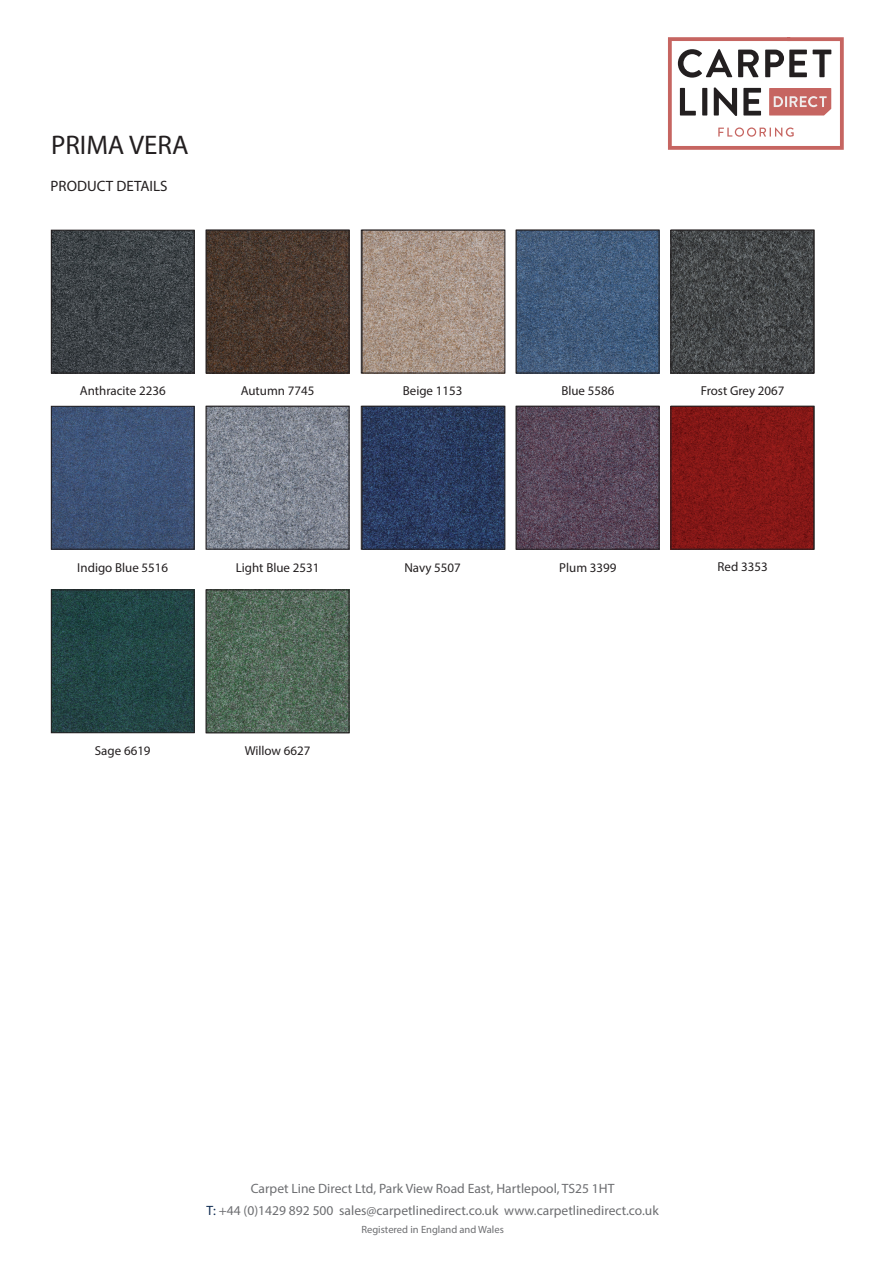
<style>
.page{position:relative;width:893px;height:1263px;background:#fff}
.page>*{position:absolute;margin:0;border:0;box-sizing:border-box;transform-origin:0 0}
.t1{font:27px "Myriad Pro";color:#231f20}
.t2{font:15px "Myriad Pro";color:#231f20}
.t3{font:13.5px "Myriad Pro";color:#6d6e71}
.t4{font:12.9px "Myriad Pro";color:#231f20}
.t5{font:10.5px "Myriad Pro";color:#6d6e71}
.s1{color:#0f2c52}
</style>
<div class="page">
<img style="left:53px;top:232px;width:139px;height:139px">
<div style="left:51px;top:230px;width:143px;height:143px;border:1px solid #231f20"></div>
<img style="left:208px;top:232px;width:139px;height:139px">
<div style="left:206px;top:230px;width:143px;height:143px;border:1px solid #231f20"></div>
<img style="left:364px;top:232px;width:139px;height:139px">
<div style="left:362px;top:230px;width:143px;height:143px;border:1px solid #231f20"></div>
<img style="left:518px;top:232px;width:139px;height:139px">
<div style="left:516px;top:230px;width:143px;height:143px;border:1px solid #231f20"></div>
<img style="left:673px;top:232px;width:139px;height:139px">
<div style="left:671px;top:230px;width:143px;height:143px;border:1px solid #231f20"></div>
<svg style="left:668px;top:37px;width:176px;height:113px"></svg>
<img style="left:53px;top:408px;width:139px;height:139px">
<div style="left:51px;top:406px;width:143px;height:143px;border:1px solid #231f20"></div>
<img style="left:208px;top:408px;width:139px;height:139px">
<div style="left:206px;top:406px;width:143px;height:143px;border:1px solid #231f20"></div>
<img style="left:364px;top:408px;width:139px;height:139px">
<div style="left:362px;top:406px;width:143px;height:143px;border:1px solid #231f20"></div>
<img style="left:518px;top:408px;width:139px;height:139px">
<div style="left:516px;top:406px;width:143px;height:143px;border:1px solid #231f20"></div>
<img style="left:673px;top:408px;width:139px;height:139px">
<div style="left:671px;top:406px;width:143px;height:143px;border:1px solid #231f20"></div>
<img style="left:53px;top:592px;width:139px;height:139px">
<div style="left:51px;top:590px;width:143px;height:143px;border:1px solid #231f20"></div>
<img style="left:208px;top:592px;width:139px;height:139px">
<div style="left:206px;top:590px;width:143px;height:143px;border:1px solid #231f20"></div>
<p class="t1" style="left:51px;top:128px;width:139px">PRIMA VERA</p>
<p class="t2" style="left:51px;top:177px;width:119px">PRODUCT DETAILS</p>
<p class="t4" style="left:80px;top:383px;width:87px">Anthracite 2236</p>
<p class="t4" style="left:241px;top:383px;width:75px">Autumn 7745</p>
<p class="t4" style="left:403px;top:383px;width:61px">Beige 1153</p>
<p class="t4" style="left:561px;top:383px;width:55px">Blue 5586</p>
<p class="t4" style="left:701px;top:383px;width:85px">Frost Grey 2067</p>
<p class="t4" style="left:77px;top:559px;width:92px">Indigo Blue 5516</p>
<p class="t4" style="left:236px;top:559px;width:85px">Light Blue 2531</p>
<p class="t4" style="left:404px;top:559px;width:58px">Navy 5507</p>
<p class="t4" style="left:559px;top:559px;width:59px">Plum 3399</p>
<p class="t4" style="left:718px;top:559px;width:52px">Red 3353</p>
<p class="t4" style="left:95px;top:743px;width:57px">Sage 6619</p>
<p class="t4" style="left:245px;top:743px;width:67px">Willow 6627</p>
<p class="t3" style="left:251px;top:1180px;width:365px">Carpet Line Direct Ltd, Park View Road East, Hartlepool, TS25 1HT</p>
<p class="t3" style="left:207px;top:1202px;width:454px"><span class="s1">T:</span> +44 (0)1429 892 500 sales@carpetlinedirect.co.uk www.carpetlinedirect.co.uk</p>
<p class="t5" style="left:361px;top:1223px;width:144px">Registered in England and Wales</p>
</div>
